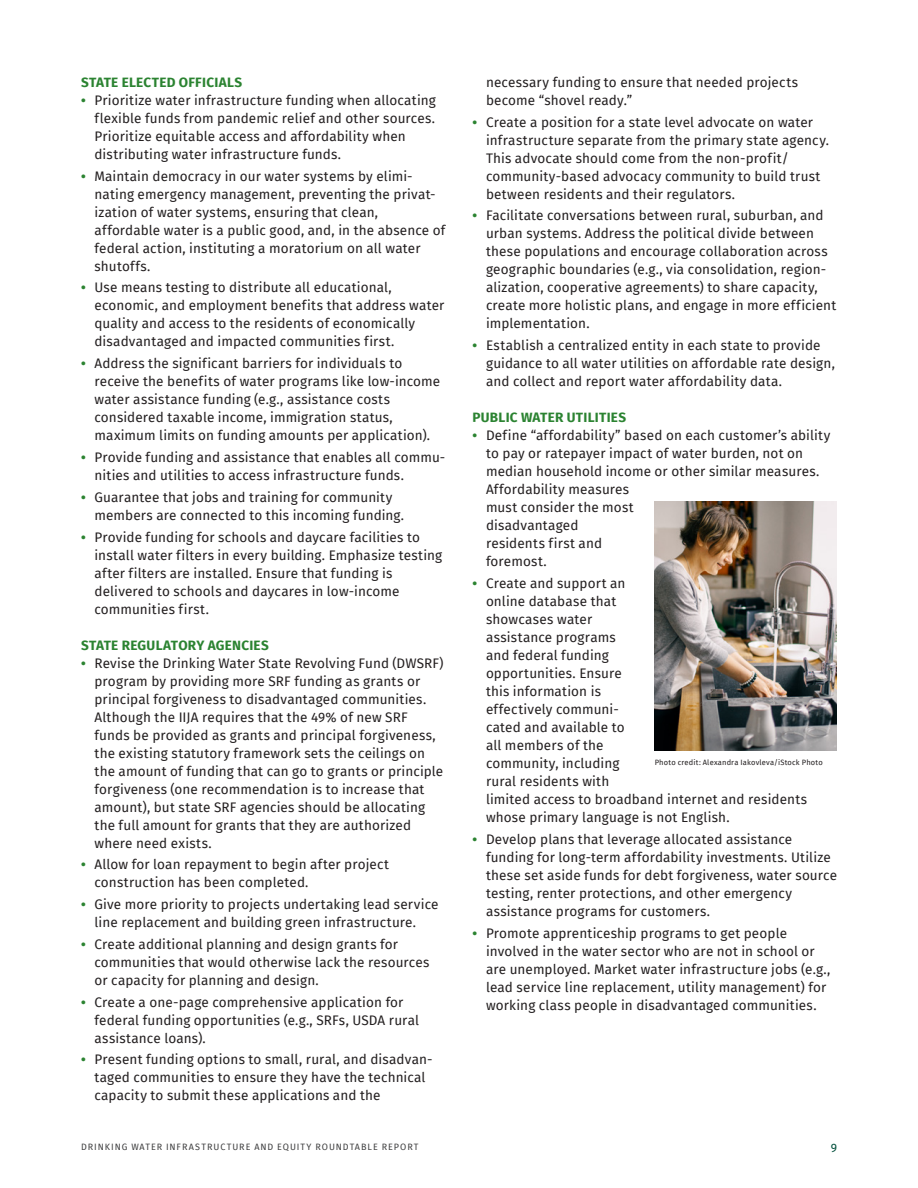
<style>
.page{position:relative;width:918px;height:1188px;background:#fff}
.page>*{position:absolute;margin:0;border:0;box-sizing:border-box;transform-origin:0 0}
.t1{font:13.5px/18px "Fira Sans";letter-spacing:.01em;color:#231f20}
.Header_2{font:700 13.5px "Fira Sans";letter-spacing:.02em;color:#2b8331}
.t2{font:12px "Fira Sans";color:#03503c}
.t3{font:9px "Fira Sans";letter-spacing:.105em;color:#3e3e3f}
.Caption_2_-_Green{font:7.5px "Fira Sans";letter-spacing:.025em;color:#231f20}
.s1{font-weight:700;color:#2b8331}
</style>
<div class="page">
<img style="left:655px;top:501px;width:182px;height:250px">
<p class="Header_2" style="left:81px;top:71px;width:163px">STATE ELECTED OFFICIALS</p>
<p class="t1" style="left:94px;top:91px;width:343px;text-indent:-14px"><span class="s1">•</span> Prioritize water infrastructure funding when allocating flexible funds from pandemic relief and other sources.<br>Prioritize equitable access and affordability when distributing water infrastructure funds.</p>
<p class="t1" style="left:94px;top:167px;width:353px;text-indent:-14px"><span class="s1">•</span> Maintain democracy in our water systems by elimi&shy;nating emergency management, preventing the privat&shy;ization of water systems, ensuring that clean, affordable water is a public good, and, in the absence of federal action, instituting a moratorium on all water shutoffs.</p>
<p class="t1" style="left:94px;top:278px;width:351px;text-indent:-14px"><span class="s1">•</span> Use means testing to distribute all educational, economic, and employment benefits that address water quality and access to the residents of economically disadvantaged and impacted communities first.</p>
<p class="t1" style="left:94px;top:354px;width:347px;text-indent:-14px"><span class="s1">•</span> Address the significant barriers for individuals to receive the benefits of water programs like low-income water assistance funding (e.g., assistance costs considered taxable income, immigration status, maximum limits on funding amounts per application).</p>
<p class="t1" style="left:94px;top:448px;width:352px;text-indent:-14px"><span class="s1">•</span> Provide funding and assistance that enables all commu&shy;nities and utilities to access infrastructure funds.</p>
<p class="t1" style="left:94px;top:488px;width:311px;text-indent:-14px"><span class="s1">•</span> Guarantee that jobs and training for community members are connected to this incoming funding.</p>
<p class="t1" style="left:94px;top:527px;width:349px;text-indent:-14px"><span class="s1">•</span> Provide funding for schools and daycare facilities to install water filters in every building. Emphasize testing after filters are installed. Ensure that funding is delivered to schools and daycares in low-income communities first.</p>
<p class="Header_2" style="left:81px;top:633px;width:189px">STATE REGULATORY AGENCIES</p>
<p class="t1" style="left:94px;top:653px;width:351px;text-indent:-14px"><span class="s1">•</span> Revise the Drinking Water State Revolving Fund (DWSRF) program by providing more SRF funding as grants or principal forgiveness to disadvantaged communities.<br>Although the IIJA requires that the 49% of new SRF funds be provided as grants and principal forgiveness, the existing statutory framework sets the ceilings on the amount of funding that can go to grants or principle forgiveness (one recommendation is to increase that amount), but state SRF agencies should be allocating the full amount for grants that they are authorized where need exists.</p>
<p class="t1" style="left:94px;top:855px;width:296px;text-indent:-14px"><span class="s1">•</span> Allow for loan repayment to begin after project construction has been completed.</p>
<p class="t1" style="left:94px;top:895px;width:346px;text-indent:-14px"><span class="s1">•</span> Give more priority to projects undertaking lead service line replacement and building green infrastructure.</p>
<p class="t1" style="left:94px;top:935px;width:336px;text-indent:-14px"><span class="s1">•</span> Create additional planning and design grants for communities that would otherwise lack the resources or capacity for planning and design.</p>
<p class="t1" style="left:94px;top:993px;width:326px;text-indent:-14px"><span class="s1">•</span> Create a one-page comprehensive application for federal funding opportunities (e.g., SRFs, USDA rural assistance loans).</p>
<p class="t1" style="left:94px;top:1050px;width:340px;text-indent:-14px"><span class="s1">•</span> Present funding options to small, rural, and disadvan&shy;taged communities to ensure they have the technical capacity to submit these applications and the</p>
<p class="t1" style="left:486px;top:73px;width:314px">necessary funding to ensure that needed projects become “shovel ready.”</p>
<p class="t1" style="left:486px;top:113px;width:345px;text-indent:-14px"><span class="s1">•</span> Create a position for a state level advocate on water infrastructure separate from the primary state agency.<br>This advocate should come from the non-profit/ community-based advocacy community to build trust between residents and their regulators.</p>
<p class="t1" style="left:486px;top:206px;width:352px;text-indent:-14px"><span class="s1">•</span> Facilitate conversations between rural, suburban, and urban systems. Address the political divide between these populations and encourage collaboration across geographic boundaries (e.g., via consolidation, region&shy;alization, cooperative agreements) to share capacity, create more holistic plans, and engage in more efficient implementation.</p>
<p class="t1" style="left:486px;top:336px;width:350px;text-indent:-14px"><span class="s1">•</span> Establish a centralized entity in each state to provide guidance to all water utilities on affordable rate design, and collect and report water affordability data.</p>
<p class="Header_2" style="left:473px;top:406px;width:155px">PUBLIC WATER UTILITIES</p>
<p class="t1" style="left:486px;top:426px;width:346px;text-indent:-14px"><span class="s1">•</span> Define “affordability” based on each customer’s ability to pay or ratepayer impact of water burden, not on median household income or other similar measures.<br>Affordability measures<br>must consider the most<br>disadvantaged<br>residents first and<br>foremost.</p>
<p class="t1" style="left:486px;top:574px;width:323px;text-indent:-14px"><span class="s1">•</span> Create and support an<br>online database that<br>showcases water<br>assistance programs<br>and federal funding<br>opportunities. Ensure<br>this information is<br>effectively communi-<br>cated and available to<br>all members of the<br>community, including<br>rural residents with<br>limited access to broadband internet and residents whose primary language is not English.</p>
<p class="t1" style="left:486px;top:830px;width:353px;text-indent:-14px"><span class="s1">•</span> Develop plans that leverage allocated assistance funding for long-term affordability investments. Utilize these set aside funds for debt forgiveness, water source testing, renter protections, and other emergency assistance programs for customers.</p>
<p class="t1" style="left:486px;top:923px;width:346px;text-indent:-14px"><span class="s1">•</span> Promote apprenticeship programs to get people involved in the water sector who are not in school or are unemployed. Market water infrastructure jobs (e.g., lead service line replacement, utility management) for working class people in disadvantaged communities.</p>
<p class="Caption_2_-_Green" style="left:655px;top:756px;width:170px">Photo credit: Alexandra Iakovleva/iStock Photo</p>
<p class="t3" style="left:81px;top:1140px;width:339px">DRINKING WATER INFRASTRUCTURE AND EQUITY ROUNDTABLE REPORT</p>
<p class="t2" style="left:831px;top:1138px;width:8px">9</p>
</div>
